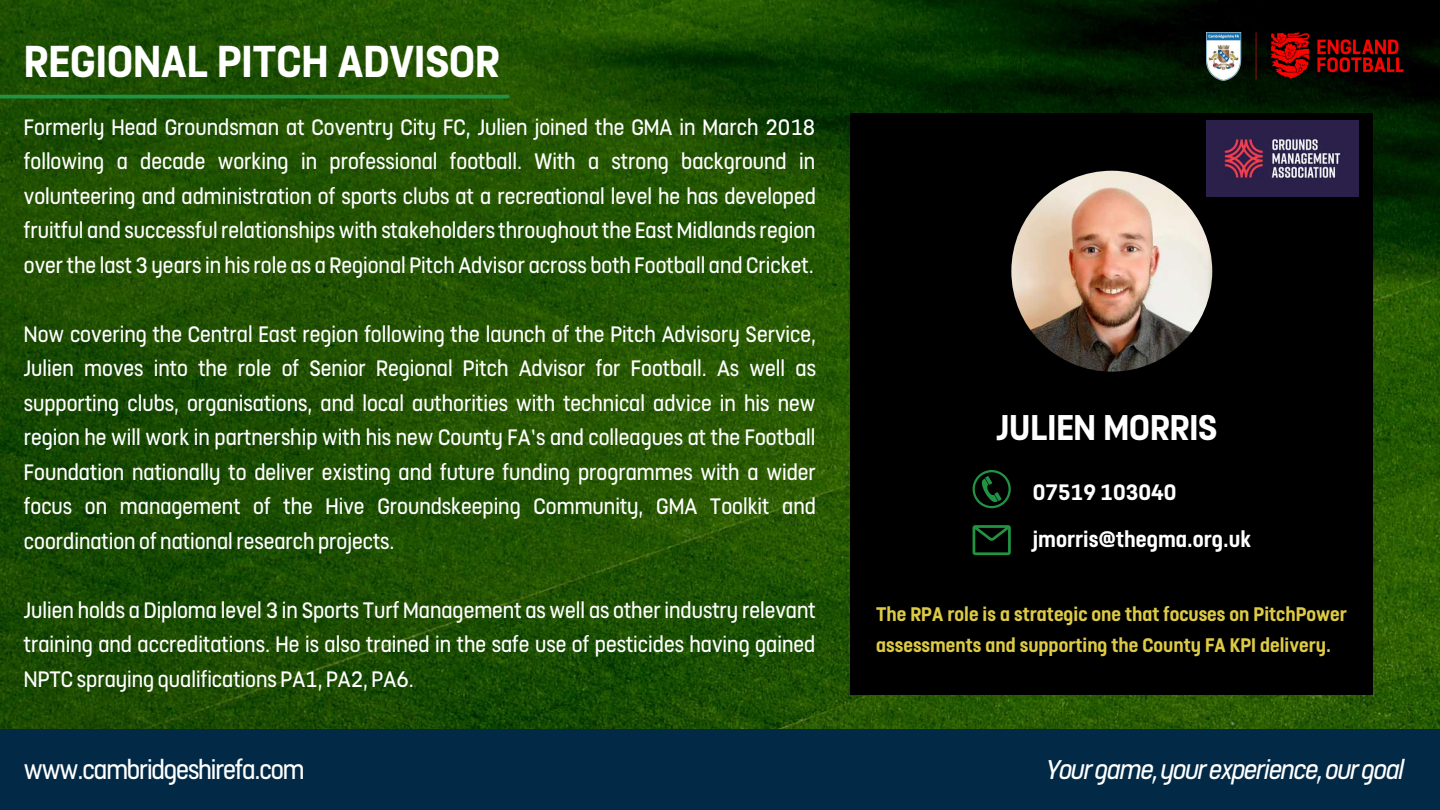
<style>
.page{position:relative;width:1440px;height:810px;background:#fff}
.page>*{position:absolute;margin:0;border:0;box-sizing:border-box;transform-origin:0 0}
.t1{font:700 50px "FS Dillon";color:#fff}
.t2{font:700 40px "FS Dillon";color:#fff}
.t3{font:italic 30.2px "FS Dillon";letter-spacing:-.035em;color:#fff}
.t4{font:30.2px "FS Dillon";letter-spacing:-.035em;color:#fff}
.t5{font:25px/34.5px "FS Dillon";color:#fff;text-align:justify}
.t6{font:700 25px/46.9px "FS Dillon";color:#fff}
.t7{font:700 22px/30.8px "FS Dillon";color:#ddcb46}
</style>
<div class="page">
<img style="left:0;top:0;width:1440px;height:729px">
<div style="left:0;top:729px;width:1440px;height:81px;background:#022a47"></div>
<img style="left:1206px;top:32px;width:198px;height:49px">
<svg style="left:0;top:95px;width:508px;height:4px;background:#208b3b"></svg>
<div style="left:851px;top:113px;width:522px;height:581px;background:#000"></div>
<img style="left:1011px;top:171px;width:201px;height:201px;border-radius:50%">
<svg style="left:973px;top:470px;width:38px;height:38px"></svg>
<svg style="left:973px;top:525px;width:38px;height:30px"></svg>
<img style="left:1206px;top:121px;width:153px;height:75px">
<h1 class="t1" style="left:24px;top:37px;width:478px">REGIONAL PITCH ADVISOR</h1>
<p class="t5" style="left:24px;top:110px;width:793px">Formerly Head Groundsman at Coventry City FC, Julien joined the GMA in March 2018 following a decade working in professional football. With a strong background in volunteering and administration of sports clubs at a recreational level he has developed fruitful and successfulrelationshipswith stakeholdersthroughoutthe EastMidlandsregion overthe last 3 yearsin hisrole as a Regional Pitch Advisor across both Football and Cricket.</p>
<p class="t5" style="left:24px;top:317px;width:794px">Now covering the Central East region following the launch of the Pitch Advisory Service, Julien moves into the role of Senior Regional Pitch Advisor for Football. As well as supporting clubs, organisations, and local authorities with technical advice in his new region he will work in partnership with his new County FA’s and colleagues at the Football Foundation nationally to deliver existing and future funding programmes with a wider focus on management of the Hive Groundskeeping Community, GMA Toolkit and coordination of nationalresearch projects.</p>
<p class="t5" style="left:24px;top:593px;width:793px">Julien holds a Diploma level 3 in Sports TurfManagement aswell as other industry relevant training and accreditations. He is also trained in the safe use of pesticides having gained NPTC spraying qualifications PA1, PA2, PA6.</p>
<p class="t4" style="left:24px;top:755px;width:282px">www.cambridgeshirefa.com</p>
<h2 class="t2" style="left:996px;top:408px;width:223px">JULIEN MORRIS</h2>
<p class="t6" style="left:1033px;top:470px;width:220px">07519 103040 jmorris@thegma.org.uk</p>
<p class="t7" style="left:876px;top:600px;width:472px">The RPA role is a strategic one that focuses on PitchPower assessments and supporting the County FA KPI delivery.</p>
<p class="t3" style="left:1047px;top:755px;width:359px">Yourgame,yourexperience,ourgoal</p>
</div>
